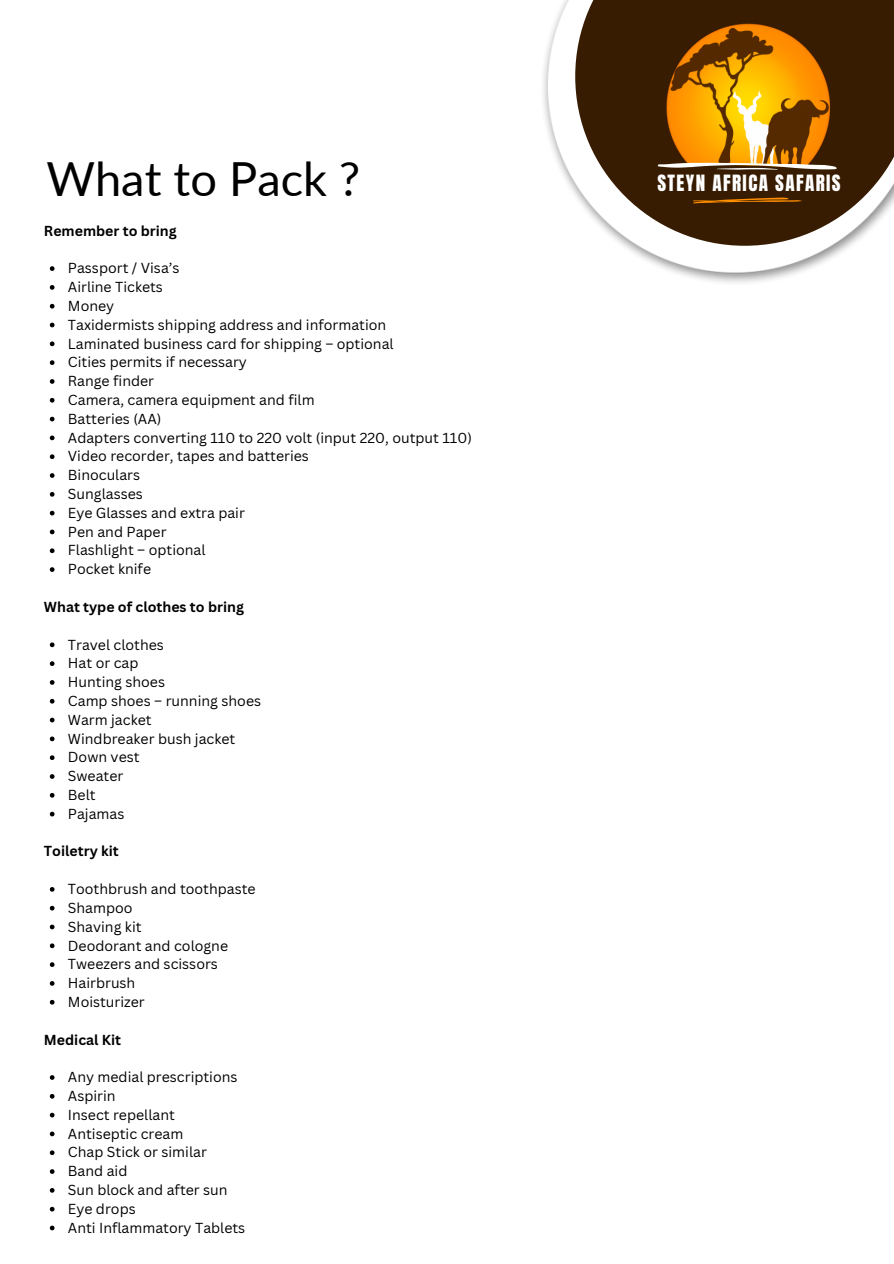
<style>
.page{position:relative;width:894px;height:1264px;background:#fff}
.page>*{position:absolute;margin:0;border:0;box-sizing:border-box;transform-origin:0 0}
.t1{font:46.95px "Lato";color:#000}
.t2{font:19.05px "Anton";letter-spacing:.075em;color:#fff}
.t3{font:14.1px/18.8px "Canva Sans";color:#000}
.t4{font:700 14.1px "Canva Sans";color:#000}
</style>
<div class="page">
<svg style="left:50px;top:266px;width:4px;height:5px"></svg>
<svg style="left:50px;top:285px;width:4px;height:5px"></svg>
<svg style="left:50px;top:304px;width:4px;height:4px"></svg>
<svg style="left:50px;top:323px;width:4px;height:4px"></svg>
<svg style="left:50px;top:341px;width:4px;height:5px"></svg>
<svg style="left:50px;top:360px;width:4px;height:5px"></svg>
<svg style="left:50px;top:379px;width:4px;height:5px"></svg>
<svg style="left:50px;top:398px;width:4px;height:4px"></svg>
<svg style="left:50px;top:417px;width:4px;height:4px"></svg>
<svg style="left:50px;top:435px;width:4px;height:5px"></svg>
<svg style="left:50px;top:454px;width:4px;height:5px"></svg>
<svg style="left:50px;top:473px;width:4px;height:5px"></svg>
<svg style="left:50px;top:492px;width:4px;height:4px"></svg>
<svg style="left:50px;top:511px;width:4px;height:4px"></svg>
<svg style="left:50px;top:529px;width:4px;height:5px"></svg>
<svg style="left:50px;top:548px;width:4px;height:5px"></svg>
<svg style="left:50px;top:567px;width:4px;height:5px"></svg>
<svg style="left:50px;top:642px;width:4px;height:5px"></svg>
<svg style="left:50px;top:661px;width:4px;height:5px"></svg>
<svg style="left:50px;top:680px;width:4px;height:4px"></svg>
<svg style="left:50px;top:699px;width:4px;height:4px"></svg>
<svg style="left:50px;top:717px;width:4px;height:5px"></svg>
<svg style="left:50px;top:736px;width:4px;height:5px"></svg>
<svg style="left:50px;top:755px;width:4px;height:5px"></svg>
<svg style="left:50px;top:774px;width:4px;height:4px"></svg>
<svg style="left:50px;top:793px;width:4px;height:4px"></svg>
<svg style="left:50px;top:811px;width:4px;height:5px"></svg>
<svg style="left:50px;top:887px;width:4px;height:4px"></svg>
<svg style="left:50px;top:905px;width:4px;height:5px"></svg>
<svg style="left:50px;top:924px;width:4px;height:5px"></svg>
<svg style="left:50px;top:943px;width:4px;height:5px"></svg>
<svg style="left:50px;top:962px;width:4px;height:5px"></svg>
<svg style="left:50px;top:981px;width:4px;height:4px"></svg>
<svg style="left:50px;top:999px;width:4px;height:5px"></svg>
<svg style="left:50px;top:1075px;width:4px;height:4px"></svg>
<svg style="left:50px;top:1094px;width:4px;height:4px"></svg>
<svg style="left:50px;top:1112px;width:4px;height:5px"></svg>
<svg style="left:50px;top:1131px;width:4px;height:5px"></svg>
<svg style="left:50px;top:1150px;width:4px;height:5px"></svg>
<svg style="left:50px;top:1169px;width:4px;height:4px"></svg>
<svg style="left:50px;top:1188px;width:4px;height:4px"></svg>
<svg style="left:50px;top:1206px;width:4px;height:5px"></svg>
<svg style="left:50px;top:1225px;width:4px;height:5px"></svg>
<img style="left:543px;top:0;width:307px;height:283px">
<svg style="left:575px;top:0;width:318px;height:246px;fill:#371c01"></svg>
<img style="left:626px;top:0;width:243px;height:241px">
<img style="left:664px;top:0;width:141px;height:225px">
<img style="left:717px;top:35px;width:78px;height:176px">
<img style="left:760px;top:61px;width:78px;height:119px">
<svg style="left:657px;top:161px;width:179px;height:11px"></svg>
<svg style="left:692px;top:197px;width:109px;height:6px"></svg>
<h1 class="t1" style="left:46px;top:150px;width:315px">What to Pack ?</h1>
<p class="t4" style="left:44px;top:220px;width:134px">Remember to bring</p>
<p class="t3" style="left:68px;top:258px;width:405px">Passport / Visa’s<br>Airline Tickets<br>Money<br>Taxidermists shipping address and information<br>Laminated business card for shipping – optional<br>Cities permits if necessary<br>Range finder<br>Camera, camera equipment and film<br>Batteries (AA)<br>Adapters converting 110 to 220 volt (input 220, output 110)<br>Video recorder, tapes and batteries<br>Binoculars<br>Sunglasses<br>Eye Glasses and extra pair<br>Pen and Paper<br>Flashlight – optional<br>Pocket knife</p>
<p class="t4" style="left:44px;top:597px;width:201px">What type of clothes to bring</p>
<p class="t3" style="left:68px;top:634px;width:195px">Travel clothes<br>Hat or cap<br>Hunting shoes<br>Camp shoes – running shoes<br>Warm jacket<br>Windbreaker bush jacket<br>Down vest<br>Sweater<br>Belt<br>Pajamas</p>
<p class="t4" style="left:44px;top:841px;width:76px">Toiletry kit</p>
<p class="t3" style="left:68px;top:879px;width:189px">Toothbrush and toothpaste<br>Shampoo<br>Shaving kit<br>Deodorant and cologne<br>Tweezers and scissors<br>Hairbrush<br>Moisturizer</p>
<p class="t4" style="left:44px;top:1029px;width:79px">Medical Kit</p>
<p class="t3" style="left:68px;top:1067px;width:179px">Any medial prescriptions<br>Aspirin<br>Insect repellant<br>Antiseptic cream<br>Chap Stick or similar<br>Band aid<br>Sun block and after sun<br>Eye drops<br>Anti Inflammatory Tablets</p>
<h2 class="t2" style="left:657px;top:169px;width:185px">STEYN AFRICA SAFARIS</h2>
</div>
